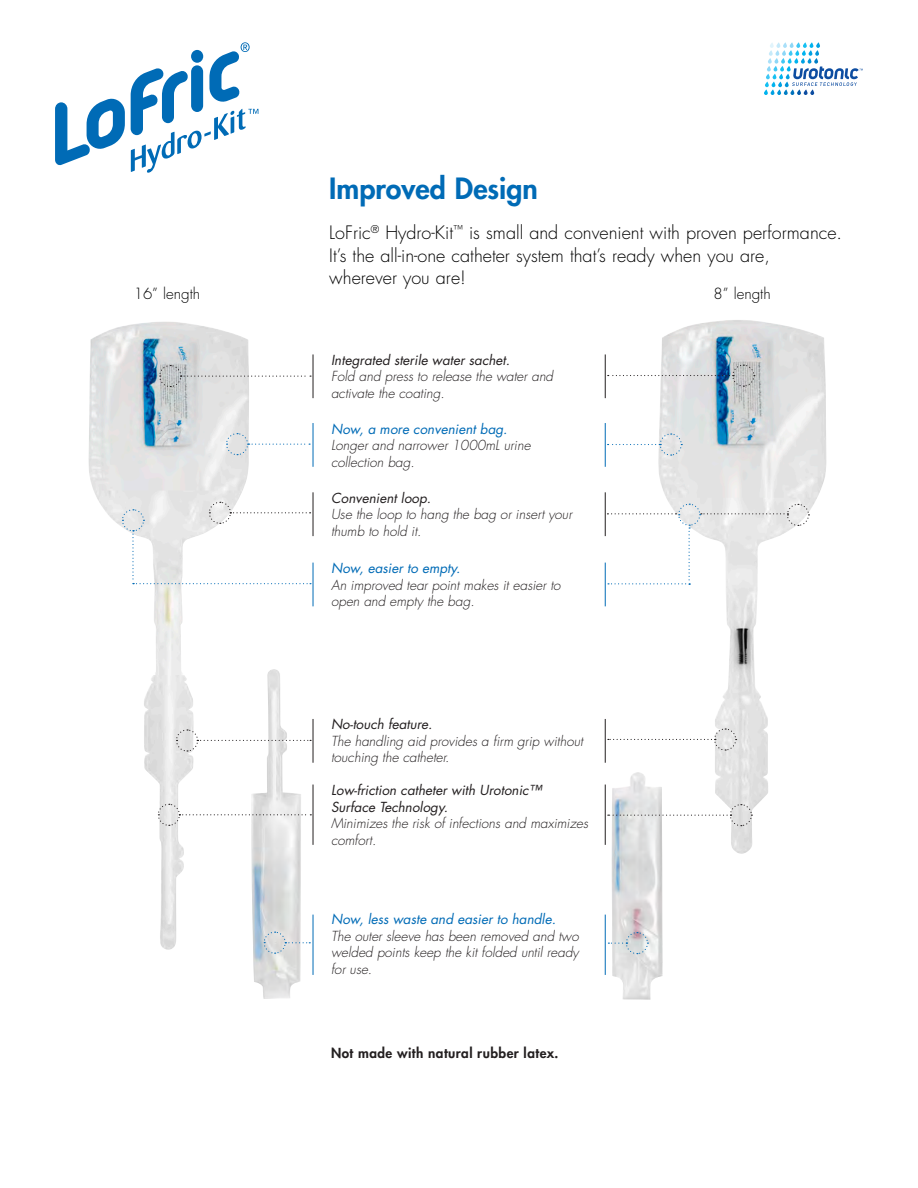
<style>
.page{position:relative;width:918px;height:1188px;background:#fff}
.page>*{position:absolute;margin:0;border:0;box-sizing:border-box;transform-origin:0 0}
.Body_copy{font:800 28.5px "Futura Std";color:#006bb6}
.Product_info_headlin{font:300 18px/22.5px "Futura Std";color:#000}
.Product_info_headlin-2{font:300 15px "Futura Std";color:#000}
.t1{font:italic 300 13.5px/16.5px "Futura Std";color:#231f20}
.t2{font:italic 13.5px/16.5px "Futura Std";color:#231f20}
.box_text{font:800 13.5px "Futura Std";letter-spacing:.035em;color:#231f20}
.t3{font:italic 13.5px "Futura Std";color:#006bb6}
.s1{font-weight:400}
.s2{font-weight:400;color:#006bb6}
.s3{font-weight:300}
</style>
<div class="page">
<img style="left:612px;top:772px;width:51px;height:228px">
<img style="left:88px;top:322px;width:105px;height:628px">
<img style="left:658px;top:320px;width:110px;height:534px">
<img style="left:251px;top:669px;width:50px;height:330px">
<svg style="left:157px;top:803px;width:154px;height:23px"></svg>
<svg style="left:175px;top:729px;width:136px;height:23px"></svg>
<svg style="left:159px;top:364px;width:152px;height:24px"></svg>
<svg style="left:225px;top:433px;width:85px;height:23px"></svg>
<svg style="left:121px;top:501px;width:190px;height:83px"></svg>
<svg style="left:263px;top:931px;width:47px;height:23px"></svg>
<svg style="left:55px;top:98px;width:70px;height:68px"></svg>
<svg style="left:131px;top:42px;width:127px;height:131px"></svg>
<svg style="left:764px;top:42px;width:99px;height:53px"></svg>
<svg style="left:608px;top:803px;width:145px;height:24px"></svg>
<svg style="left:608px;top:728px;width:129px;height:23px"></svg>
<svg style="left:608px;top:364px;width:147px;height:23px"></svg>
<svg style="left:608px;top:433px;width:74px;height:23px"></svg>
<svg style="left:608px;top:931px;width:41px;height:24px"></svg>
<hr style="left:313px;top:354px;width:1px;height:44px;background:#231f20">
<hr style="left:605px;top:354px;width:1px;height:44px;background:#231f20">
<hr style="left:313px;top:423px;width:1px;height:44px;background:#006bb6">
<hr style="left:605px;top:423px;width:1px;height:44px;background:#006bb6">
<hr style="left:313px;top:492px;width:1px;height:44px;background:#231f20">
<hr style="left:605px;top:492px;width:1px;height:44px;background:#231f20">
<hr style="left:313px;top:563px;width:1px;height:43px;background:#006bb6">
<hr style="left:605px;top:563px;width:1px;height:43px;background:#006bb6">
<hr style="left:313px;top:719px;width:1px;height:44px;background:#231f20">
<hr style="left:605px;top:719px;width:1px;height:44px;background:#231f20">
<hr style="left:313px;top:785px;width:1px;height:60px;background:#231f20">
<hr style="left:605px;top:785px;width:1px;height:60px;background:#231f20">
<hr style="left:313px;top:915px;width:1px;height:60px;background:#006bb6">
<hr style="left:605px;top:915px;width:1px;height:60px;background:#006bb6">
<svg style="left:607px;top:503px;width:203px;height:82px"></svg>
<p class="Body_copy" style="left:329px;top:170px;width:210px">Improved Design</p>
<p class="Product_info_headlin" style="left:329px;top:222px;width:514px">LoFric<sup>®</sup> Hydro-Kit<sup>™</sup> is small and convenient with proven performance.<br>It’s the all-in-one catheter system that’s ready when you are, wherever you are!</p>
<p class="Product_info_headlin-2" style="left:134px;top:285px;width:68px">16” length</p>
<p class="Product_info_headlin-2" style="left:713px;top:285px;width:59px">8” length</p>
<p class="t1" style="left:331px;top:352px;width:224px"><span class="s1">Integrated sterile water sachet.<br></span>Fold and press to release the water and activate the coating.</p>
<p class="t1" style="left:331px;top:421px;width:201px"><span class="s2">Now, a more convenient bag.<br></span>Longer and narrower 1000mL urine collection bag.</p>
<p class="t2" style="left:331px;top:490px;width:102px">Convenient loop.</p>
<p class="t1" style="left:331px;top:506px;width:243px">Use the loop to hang the bag or insert your thumb to hold it.</p>
<p class="t3" style="left:331px;top:560px;width:131px">Now, easier to empty.</p>
<p class="t1" style="left:331px;top:577px;width:231px">An improved tear point makes it easier to open and empty the bag.</p>
<p class="t2" style="left:331px;top:716px;width:103px">No-touch feature.</p>
<p class="t1" style="left:331px;top:733px;width:253px">The handling aid provides a firm grip without touching the catheter.</p>
<p class="t2" style="left:331px;top:782px;width:259px">Low-friction catheter with Urotonic™<br>Surface Technology.<br><span class="s3">Minimizes the risk of infections and maximizes comfort.</span></p>
<p class="t1" style="left:331px;top:912px;width:249px"><span class="s2">Now, less waste and easier to handle.<br></span>The outer sleeve has been removed and two welded points keep the kit folded until ready for use.</p>
<p class="box_text" style="left:331px;top:1045px;width:229px">Not made with natural rubber latex.</p>
</div>
